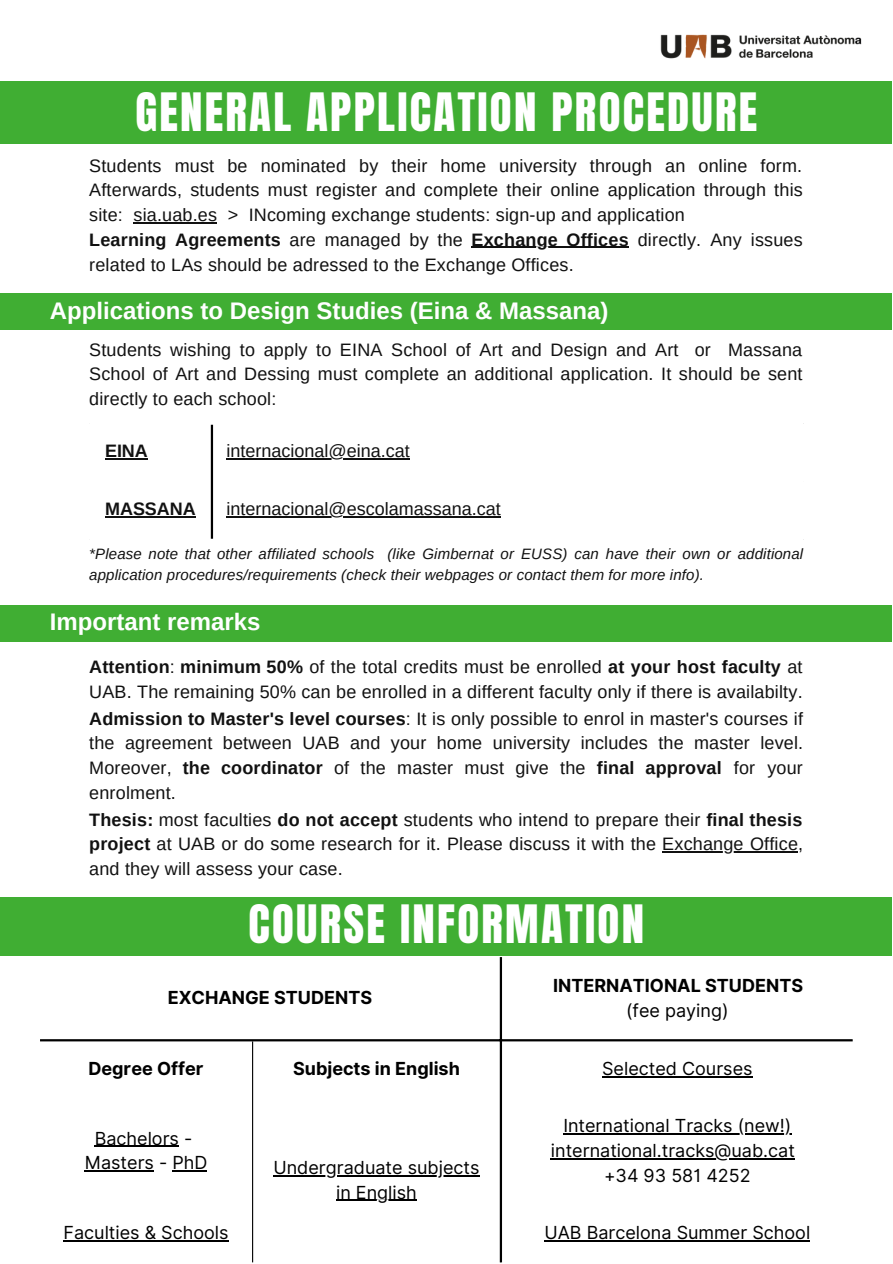
<style>
.page{position:relative;width:893px;height:1264px;background:#fff}
.page>*{position:absolute;margin:0;border:0;box-sizing:border-box;transform-origin:0 0}
.t1{font:45px "Anton";letter-spacing:.05em;color:#fff}
.t2{font:700 24px "Arimo";color:#fff}
.t3{font:18px/24.8px "Arimo";letter-spacing:.01em;color:#111;text-align:justify}
.t4{font:18px/24.8px "Inter";color:#000;text-align:center}
.t5{font:700 18px "Inter";color:#000}
.t6{font:700 18px "Arimo";color:#111}
.t7{font:italic 15px/20.2px "Arimo";letter-spacing:.01em;color:#111}
.s1{font-weight:700}
</style>
<div class="page">
<div style="left:0;top:81px;width:891px;height:63px;background:#40ae33"></div>
<svg style="left:105px;top:425px;width:106px;height:113px"></svg>
<hr style="left:105px;top:458px;width:43px;height:1px;background:#111">
<hr style="left:226px;top:458px;width:184px;height:1px;background:#111">
<hr style="left:105px;top:516px;width:91px;height:1px;background:#111">
<hr style="left:226px;top:516px;width:275px;height:1px;background:#111">
<hr style="left:89px;top:480px;width:714px;height:2px;background:#fff">
<hr style="left:211px;top:425px;width:2px;height:113px;background:#000">
<div style="left:0;top:293px;width:891px;height:36px;background:#40ae33"></div>
<div style="left:0;top:605px;width:891px;height:36px;background:#40ae33"></div>
<div style="left:0;top:896px;width:891px;height:59px;background:#40ae33"></div>
<img style="left:660px;top:34px;width:202px;height:25px">
<hr style="left:602px;top:1076px;width:150px;height:1px;background:#000">
<hr style="left:95px;top:1145px;width:84px;height:1px;background:#000">
<hr style="left:85px;top:1170px;width:69px;height:1px;background:#000">
<hr style="left:172px;top:1170px;width:35px;height:1px;background:#000">
<hr style="left:273px;top:1174px;width:206px;height:2px;background:#000">
<hr style="left:336px;top:1199px;width:81px;height:1px;background:#000">
<hr style="left:563px;top:1133px;width:228px;height:1px;background:#000">
<hr style="left:551px;top:1158px;width:243px;height:1px;background:#000">
<hr style="left:63px;top:1239px;width:165px;height:2px;background:#000">
<hr style="left:544px;top:1239px;width:266px;height:2px;background:#000">
<hr style="left:252px;top:1041px;width:1px;height:221px;background:#000">
<hr style="left:499px;top:957px;width:3px;height:305px;background:#000">
<hr style="left:40px;top:1039px;width:812px;height:2px;background:#000">
<hr style="left:133px;top:222px;width:84px;height:1px;background:#111">
<hr style="left:471px;top:247px;width:157px;height:1px;background:#111">
<hr style="left:662px;top:851px;width:136px;height:1px;background:#111">
<h1 class="t1" style="left:135px;top:79px;width:623px">GENERAL APPLICATION PROCEDURE</h1>
<p class="t3" style="left:89px;top:153px;width:715px;text-align:left">Students must be nominated by their home university through an online form.<br>Afterwards, students must register and complete their online application through this site: sia.uab.es &gt; INcoming exchange students: sign-up and application<br><span class="s1">Learning Agreements</span> are managed by the <span class="s1">Exchange Offices</span> directly. Any issues related to LAs should be adressed to the Exchange Offices.</p>
<h2 class="t2" style="left:50px;top:297px;width:560px">Applications to Design Studies (Eina &amp; Massana)</h2>
<p class="t3" style="left:89px;top:337px;width:714px">Students wishing to apply to EINA School of Art and Design and Art or Massana School of Art and Dessing must complete an additional application. It should be sent directly to each school:</p>
<p class="t6" style="left:105px;top:441px;width:44px">EINA</p>
<p class="t3" style="left:226px;top:439px;width:185px">internacional@eina.cat</p>
<p class="t6" style="left:105px;top:499px;width:92px">MASSANA</p>
<p class="t3" style="left:226px;top:496px;width:276px">internacional@escolamassana.cat</p>
<p class="t7" style="left:89px;top:544px;width:715px">*Please note that other affiliated schools (like Gimbernat or EUSS) can have their own or additional application procedures/requirements (check their webpages or contact them for more info).</p>
<h2 class="t2" style="left:50px;top:608px;width:212px">Important remarks</h2>
<p class="t3" style="left:89px;top:654px;width:714px"><span class="s1">Attention</span>: <span class="s1">minimum 50%</span> of the total credits must be enrolled <span class="s1">at your host faculty</span> at<br>UAB. The remaining 50% can be enrolled in a different faculty only if there is availabilty.</p>
<p class="t3" style="left:89px;top:706px;width:715px"><span class="s1">Admission to Master's level courses</span>: It is only possible to enrol in master's courses if the agreement between UAB and your home university includes the master level.<br>Moreover, <span class="s1">the coordinator</span> of the master must give the <span class="s1">final approval</span> for your enrolment.</p>
<p class="t3" style="left:89px;top:806px;width:715px"><span class="s1">Thesis:</span> most faculties <span class="s1">do not accept</span> students who intend to prepare their <span class="s1">final thesis project</span> at UAB or do some research for it. Please discuss it with the Exchange Office, and they will assess your case.</p>
<h1 class="t1" style="left:248px;top:892px;width:397px">COURSE INFORMATION</h1>
<p class="t5" style="left:168px;top:987px;width:206px">EXCHANGE STUDENTS</p>
<p class="t5" style="left:553px;top:974px;width:251px">INTERNATIONAL STUDENTS</p>
<p class="t4" style="left:626px;top:997px;width:104px">(fee paying)</p>
<p class="t5" style="left:88px;top:1057px;width:117px">Degree Offer</p>
<p class="t5" style="left:293px;top:1057px;width:168px">Subjects in English</p>
<p class="t4" style="left:602px;top:1056px;width:152px">Selected Courses</p>
<p class="t4" style="left:85px;top:1125px;width:124px">Bachelors -<br>Masters - PhD</p>
<p class="t4" style="left:273px;top:1154px;width:207px">Undergraduate subjects in English</p>
<p class="t4" style="left:551px;top:1113px;width:245px">International Tracks (new!) international.tracks@uab.cat +34 93 581 4252</p>
<p class="t4" style="left:63px;top:1219px;width:166px">Faculties &amp; Schools</p>
<p class="t4" style="left:544px;top:1219px;width:267px">UAB Barcelona Summer School</p>
</div>
